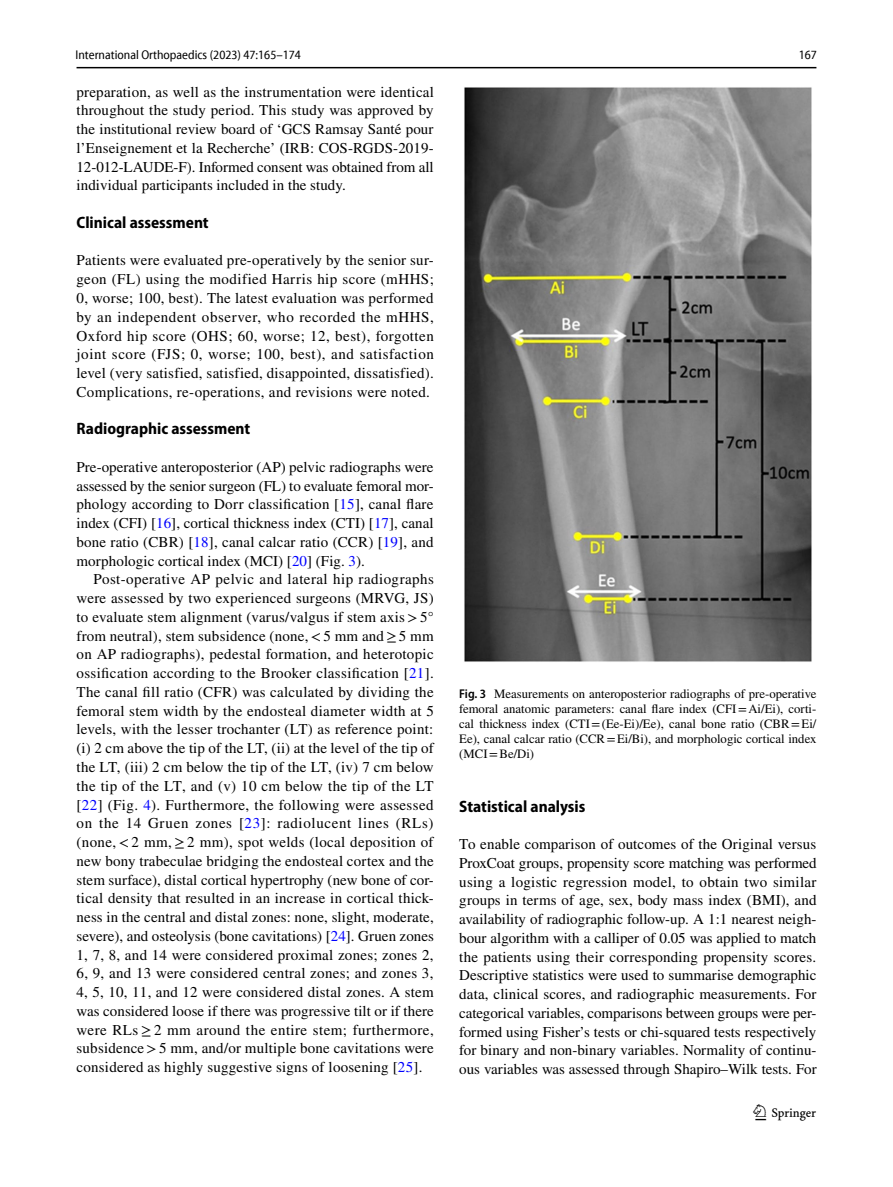
<style>
.page{position:relative;width:893px;height:1187px;background:#fff}
.page>*{position:absolute;margin:0;border:0;box-sizing:border-box;transform-origin:0 0}
.t1{font:22.5px "Springnew Regular 3";color:#000}
.t2{font:700 semi-condensed 16.5px "Myriad Pro";color:#000}
.t3{font:15px/18.8px "STIX";letter-spacing:.005em;color:#000;text-align:justify}
.t4{font:12.75px/15px "STIX";color:#000;text-align:justify}
.t5{font:semi-condensed 12.75px "Myriad Pro Unic";color:#000}
.s1{color:#00f}
.s2{font-family:"Myriad Pro";font-weight:600;font-stretch:semi-condensed}
</style>
<div class="page">
<hr style="left:77px;top:67px;width:739px;height:1px;background:#000">
<img style="left:464px;top:87px;width:348px;height:575px">
<p class="t5" style="left:76px;top:50px;width:227px">International Orthopaedics (2023) 47:165–174</p>
<p class="t5" style="left:799px;top:50px;width:20px">167</p>
<p class="t3" style="left:77px;top:83px;width:359px">preparation, as well as the instrumentation were identical throughout the study period. This study was approved by the institutional review board of ‘GCS Ramsay Santé pour l’Enseignement et la Recherche’ (IRB: COS-RGDS-2019- 12-012-LAUDE-F). Informed consent was obtained from all individual participants included in the study.</p>
<p class="t2" style="left:77px;top:213px;width:134px">Clinical assessment</p>
<p class="t3" style="left:77px;top:252px;width:359px">Patients were evaluated pre-operatively by the senior sur&shy;geon (FL) using the modified Harris hip score (mHHS; 0, worse; 100, best). The latest evaluation was performed by an independent observer, who recorded the mHHS, Oxford hip score (OHS; 60, worse; 12, best), forgotten joint score (FJS; 0, worse; 100, best), and satisfaction level (very satisfied, satisfied, disappointed, dissatisfied).<br>Complications, re-operations, and revisions were noted.</p>
<p class="t2" style="left:77px;top:419px;width:175px">Radiographic assessment</p>
<p class="t3" style="left:77px;top:458px;width:359px">Pre-operative anteroposterior (AP) pelvic radiographs were assessed by the senior surgeon (FL) to evaluate femoral mor&shy;phology according to Dorr classification [<span class="s1">15</span>], canal flare index (CFI) [<span class="s1">16</span>], cortical thickness index (CTI) [<span class="s1">17</span>], canal bone ratio (CBR) [<span class="s1">18</span>], canal calcar ratio (CCR) [<span class="s1">19</span>], and morphologic cortical index (MCI) [<span class="s1">20</span>] (Fig. <span class="s1">3</span>).</p>
<p class="t3" style="left:77px;top:571px;width:359px;text-indent:17px">Post-operative AP pelvic and lateral hip radiographs were assessed by two experienced surgeons (MRVG, JS) to evaluate stem alignment (varus/valgus if stem axis&gt;5° from neutral), stem subsidence (none,&lt;5 mm and≥5 mm on AP radiographs), pedestal formation, and heterotopic ossification according to the Brooker classification [<span class="s1">21</span>].<br>The canal fill ratio (CFR) was calculated by dividing the femoral stem width by the endosteal diameter width at 5 levels, with the lesser trochanter (LT) as reference point: (i) 2 cm above the tip of the LT, (ii) at the level of the tip of the LT, (iii) 2 cm below the tip of the LT, (iv) 7 cm below the tip of the LT, and (v) 10 cm below the tip of the LT [<span class="s1">22</span>] (Fig. <span class="s1">4</span>). Furthermore, the following were assessed on the 14 Gruen zones [<span class="s1">23</span>]: radiolucent lines (RLs) (none, &lt; 2 mm, ≥ 2 mm), spot welds (local deposition of new bony trabeculae bridging the endosteal cortex and the stem surface), distal cortical hypertrophy (new bone of cor&shy;tical density that resulted in an increase in cortical thick&shy;ness in the central and distal zones: none, slight, moderate, severe), and osteolysis (bone cavitations) [<span class="s1">24</span>]. Gruen zones 1, 7, 8, and 14 were considered proximal zones; zones 2, 6, 9, and 13 were considered central zones; and zones 3, 4, 5, 10, 11, and 12 were considered distal zones. A stem was considered loose if there was progressive tilt or if there were RLs ≥ 2 mm around the entire stem; furthermore, subsidence&gt;5 mm, and/or multiple bone cavitations were considered as highly suggestive signs of loosening [<span class="s1">25</span>].</p>
<p class="t4" style="left:459px;top:686px;width:359px"><span class="s2">Fig. 3</span> Measurements on anteroposterior radiographs of pre-operative femoral anatomic parameters: canal flare index (CFI=Ai/Ei), corti&shy;cal thickness index (CTI=(Ee-Ei)/Ee), canal bone ratio (CBR=Ei/ Ee), canal calcar ratio (CCR=Ei/Bi), and morphologic cortical index (MCI=Be/Di)</p>
<p class="t2" style="left:459px;top:796px;width:128px">Statistical analysis</p>
<p class="t3" style="left:459px;top:835px;width:359px">To enable comparison of outcomes of the Original versus ProxCoat groups, propensity score matching was performed using a logistic regression model, to obtain two similar groups in terms of age, sex, body mass index (BMI), and availability of radiographic follow-up. A 1:1 nearest neigh&shy;bour algorithm with a calliper of 0.05 was applied to match the patients using their corresponding propensity scores.<br>Descriptive statistics were used to summarise demographic data, clinical scores, and radiographic measurements. For categorical variables, comparisons between groups were per&shy;formed using Fisher’s tests or chi-squared tests respectively for binary and non-binary variables. Normality of continu&shy;ous variables was assessed through Shapiro–Wilk tests. For</p>
<h1 class="t1" style="left:755px;top:1104px;width:62px">1 3</h1>
</div>
